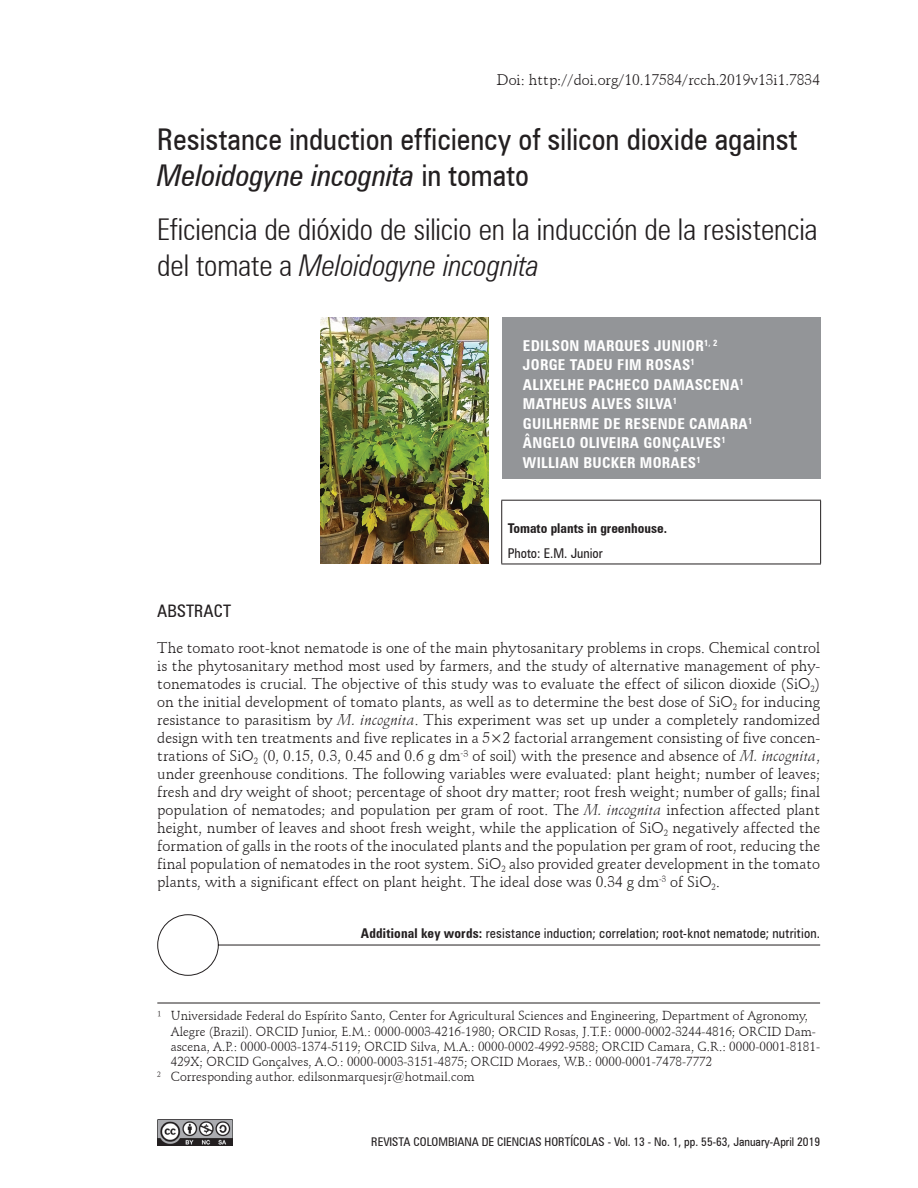
<style>
.page{position:relative;width:918px;height:1188px;background:#fff}
.page>*{position:absolute;margin:0;border:0;box-sizing:border-box;transform-origin:0 0}
.t1{font:300 condensed 30px/36px "Zurich BT";letter-spacing:-.005em;color:#231f20}
.t2{font:condensed 30px/36px "Zurich BT";color:#231f20}
.t3{font:condensed 17.25px "Zurich BT";color:#231f20}
.t4{font:15px/18px "Schneidler BT";color:#231f20;text-align:justify}
.t5{font:700 condensed 15px/19.5px "Zurich BT";letter-spacing:.02em;color:#fff}
.t6{font:condensed 13.5px "Zurich BT";letter-spacing:.015em;color:#231f20}
.t7{font:700 condensed 13.5px "Zurich BT";color:#231f20}
.t8{font:12.75px "Schneidler BT";color:#231f20}
.t9{font:condensed 12px "Zurich BT";color:#231f20}
.s1{font-style:italic}
.s2{font-weight:700}
</style>
<div class="page">
<img style="left:157px;top:1119px;width:76px;height:26px">
<div style="left:502px;top:317px;width:319px;height:162px;background:#939598"></div>
<hr style="left:501px;top:500px;width:320px;height:1px;background:#231f20">
<hr style="left:501px;top:501px;width:1px;height:63px;background:#231f20">
<hr style="left:820px;top:501px;width:1px;height:63px;background:#231f20">
<hr style="left:501px;top:564px;width:320px;height:1px;background:#231f20">
<hr style="left:157px;top:1003px;width:663px;height:1px;background:#231f20">
<svg style="left:157px;top:914px;width:664px;height:62px"></svg>
<img style="left:320px;top:318px;width:169px;height:246px">
<p class="t4" style="left:497px;top:71px;width:325px">Doi: http://doi.org/10.17584/rcch.2019v13i1.7834</p>
<h1 class="t2" style="left:157px;top:121px;width:642px">Resistance induction efficiency of silicon dioxide against<br><span class="s1">Meloidogyne incognita</span> in tomato</h1>
<h1 class="t1" style="left:157px;top:211px;width:662px">Eficiencia de dióxido de silicio en la inducción de la resistencia del tomate a <span class="s1">Meloidogyne incognita</span></h1>
<p class="t5" style="left:523px;top:336px;width:231px">EDILSON MARQUES JUNIOR<sup>1,</sup> <sup>2<br></sup>JORGE TADEU FIM ROSAS<sup>1<br></sup>ALIXELHE PACHECO DAMASCENA<sup>1<br></sup>MATHEUS ALVES SILVA<sup>1<br></sup>GUILHERME DE RESENDE CAMARA<sup>1<br></sup>ÂNGELO OLIVEIRA GONÇALVES<sup>1<br></sup>WILLIAN BUCKER MORAES<sup>1</sup></p>
<p class="t7" style="left:508px;top:520px;width:161px">Tomato plants in greenhouse.</p>
<p class="t6" style="left:508px;top:545px;width:96px">Photo: E.M. Junior</p>
<p class="t3" style="left:157px;top:601px;width:75px">ABSTRACT</p>
<p class="t4" style="left:157px;top:639px;width:664px">The tomato root-knot nematode is one of the main phytosanitary problems in crops. Chemical control is the phytosanitary method most used by farmers, and the study of alternative management of phy&shy;tonematodes is crucial. The objective of this study was to evaluate the effect of silicon dioxide (SiO<sub>2</sub>) on the initial development of tomato plants, as well as to determine the best dose of SiO<sub>2</sub> for inducing resistance to parasitism by <span class="s1">M. incognita</span>. This experiment was set up under a completely randomized design with ten treatments and five replicates in a 5×2 factorial arrangement consisting of five concen&shy;trations of SiO<sub>2</sub> (0, 0.15, 0.3, 0.45 and 0.6 g dm<sup>-</sup>³ of soil) with the presence and absence of <span class="s1">M. incognita</span>, under greenhouse conditions. The following variables were evaluated: plant height; number of leaves; fresh and dry weight of shoot; percentage of shoot dry matter; root fresh weight; number of galls; final population of nematodes; and population per gram of root. The <span class="s1">M. incognita</span> infection affected plant height, number of leaves and shoot fresh weight, while the application of SiO<sub>2</sub> negatively affected the formation of galls in the roots of the inoculated plants and the population per gram of root, reducing the final population of nematodes in the root system. SiO<sub>2</sub> also provided greater development in the tomato plants, with a significant effect on plant height. The ideal dose was 0.34 g dm<sup>-3</sup> of SiO<sub>2</sub>.</p>
<p class="t6" style="left:361px;top:925px;width:461px"><span class="s2">Additional key words:</span> resistance induction; correlation; root-knot nematode; nutrition.</p>
<p class="t8" style="left:157px;top:1008px;width:652px">¹ Universidade Federal do Espírito Santo, Center for Agricultural Sciences and Engineering, Department of Agronomy,</p>
<p class="t8" style="left:171px;top:1023px;width:647px">Alegre (Brazil). ORCID Junior, E.M.: 0000-0003-4216-1980; ORCID Rosas, J.T.F.: 0000-0002-3244-4816; ORCID Dam-</p>
<p class="t8" style="left:171px;top:1039px;width:651px">ascena, A.P.: 0000-0003-1374-5119; ORCID Silva, M.A.: 0000-0002-4992-9588; ORCID Camara, G.R.: 0000-0001-8181-</p>
<p class="t8" style="left:171px;top:1054px;width:543px">429X; ORCID Gonçalves, A.O.: 0000-0003-3151-4875; ORCID Moraes, W.B.: 0000-0001-7478-7772</p>
<p class="t8" style="left:157px;top:1069px;width:319px"><sup>2</sup> Corresponding author. edilsonmarquesjr@hotmail.com</p>
<p class="t9" style="left:371px;top:1135px;width:450px">REVISTA COLOMBIANA DE CIENCIAS HORTÍCOLAS - Vol. 13 - No. 1, pp. 55-63, January-April 2019</p>
</div>
